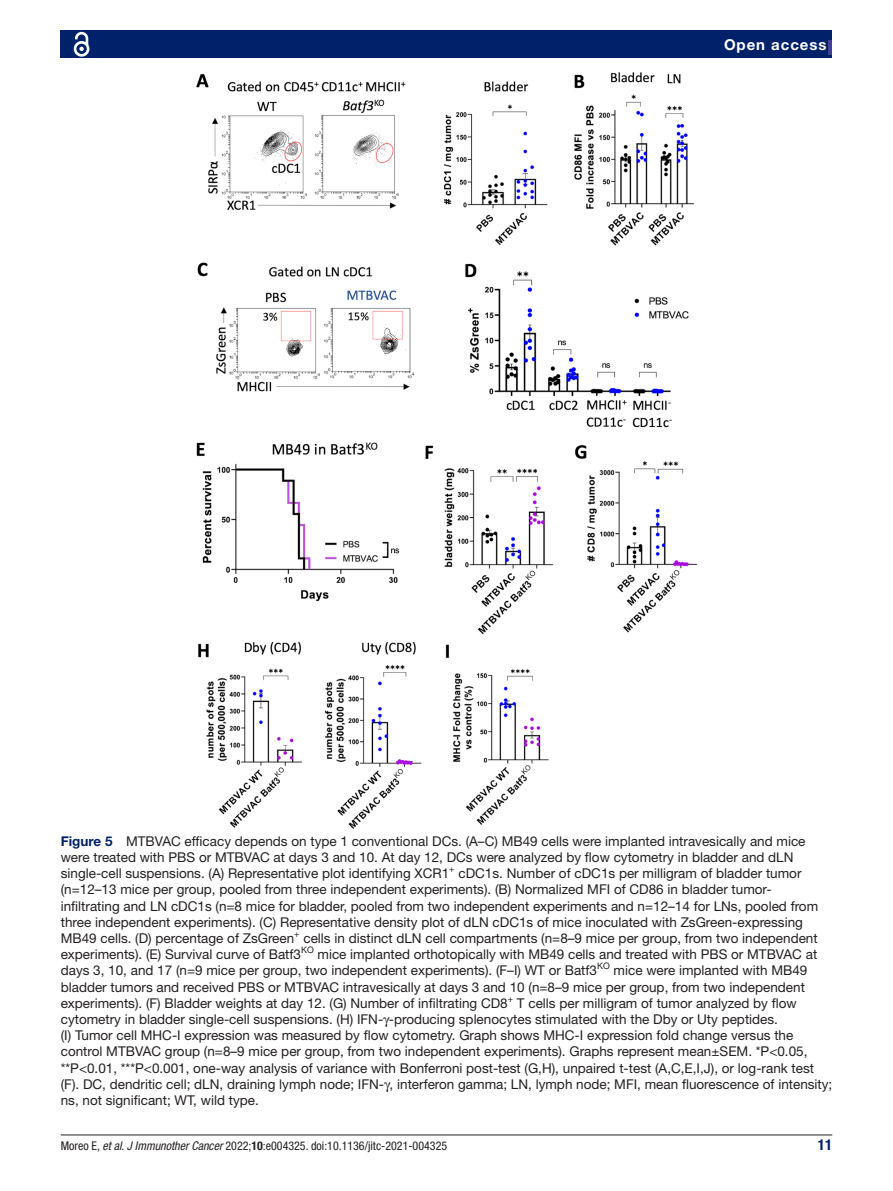
<style>
.page{position:relative;width:893px;height:1191px;background:#fff}
.page>*{position:absolute;margin:0;border:0;box-sizing:border-box;transform-origin:0 0}
.t1{font:700 15px "Helvetica Neue LT Std";letter-spacing:.065em;color:#fff}
.t2{font:700 condensed 15px "Helvetica Neue LT Std";color:#00226b}
.t3{font:13.5px/16.2px "Helvetica Neue LT Std";color:#231f20}
.t4{font:condensed 12px "Helvetica Neue LT Std";color:#231f20}
.t5{font:9px "Helvetica Neue LT Std";color:#231f20}
.s1{font-weight:700;color:#00226b}
.s2{font-style:italic}
.s3{font-weight:700}
</style>
<div class="page">
<hr style="left:61px;top:1134px;width:771px;height:1px;background:#231f20">
<div style="left:61px;top:31px;width:771px;height:27px;background:#00226b"></div>
<hr style="left:828px;top:40px;width:4px;height:15px;background:#414099">
<svg style="left:73px;top:31px;width:17px;height:26px"></svg>
<img style="left:196px;top:73px;width:501px;height:755px">
<p class="t1" style="left:724px;top:35px;width:104px">Open access</p>
<p class="t3" style="left:61px;top:832px;width:746px"><span class="s1">Figure 5</span> MTBVAC efficacy depends on type 1 conventional DCs. (A–C) MB49 cells were implanted intravesically and mice were treated with PBS or MTBVAC at days 3 and 10. At day 12, DCs were analyzed by flow cytometry in bladder and dLN single-cell suspensions. (A) Representative plot identifying XCR1</p>
<p class="t5" style="left:449px;top:863px;width:7px">+</p>
<p class="t3" style="left:61px;top:865px;width:759px;text-indent:398px">cDC1s. Number of cDC1s per milligram of bladder tumor (n=12–13 mice per group, pooled from three independent experiments). (B) Normalized MFI of CD86 in bladder tumor&shy;infiltrating and LN cDC1s (n=8 mice for bladder, pooled from two independent experiments and n=12–14 for LNs, pooled from three independent experiments). (C) Representative density plot of dLN cDC1s of mice inoculated with ZsGreen-expressing MB49 cells. (D) percentage of ZsGreen<sup>+</sup> cells in distinct dLN cell compartments (n=8–9 mice per group, from two independent experiments). (E) Survival curve of Batf3</p>
<p class="t5" style="left:301px;top:944px;width:14px">KO</p>
<p class="t3" style="left:61px;top:946px;width:758px;text-indent:257px">mice implanted orthotopically with MB49 cells and treated with PBS or MTBVAC at days 3, 10, and 17 (n=9 mice per group, two independent experiments). (F–I) WT or Batf3</p>
<p class="t5" style="left:597px;top:960px;width:14px">KO</p>
<p class="t3" style="left:61px;top:962px;width:773px;text-indent:553px">mice were implanted with MB49 bladder tumors and received PBS or MTBVAC intravesically at days 3 and 10 (n=8–9 mice per group, from two independent experiments). (F) Bladder weights at day 12. (G) Number of infiltrating CD8<sup>+</sup> T cells per milligram of tumor analyzed by flow cytometry in bladder single-cell suspensions. (H) IFN- -producing splenocytes stimulated with the Dby or Uty peptides.<br>(I) Tumor cell MHC-I expression was measured by flow cytometry. Graph shows MHC-I expression fold change versus the control MTBVAC group (n=8–9 mice per group, from two independent experiments). Graphs represent mean±SEM. *P&lt;0.05, **P&lt;0.01, ***P&lt;0.001, one-way analysis of variance with Bonferroni post-test (G,H), unpaired t-test (A,C,E,I,J), or log-rank test (F). DC, dendritic cell; dLN, draining lymph node; IFN- , interferon gamma; LN, lymph node; MFI, mean fluorescence of intensity; ns, not significant; WT, wild type.</p>
<p class="t4" style="left:61px;top:1138px;width:388px">Moreo E, <span class="s2">et al</span>. <span class="s2">J Immunother Cancer</span> 2022;<span class="s3">10</span>:e004325. doi:10.1136/jitc-2021-004325</p>
<p class="t2" style="left:818px;top:1135px;width:16px">11</p>
</div>
